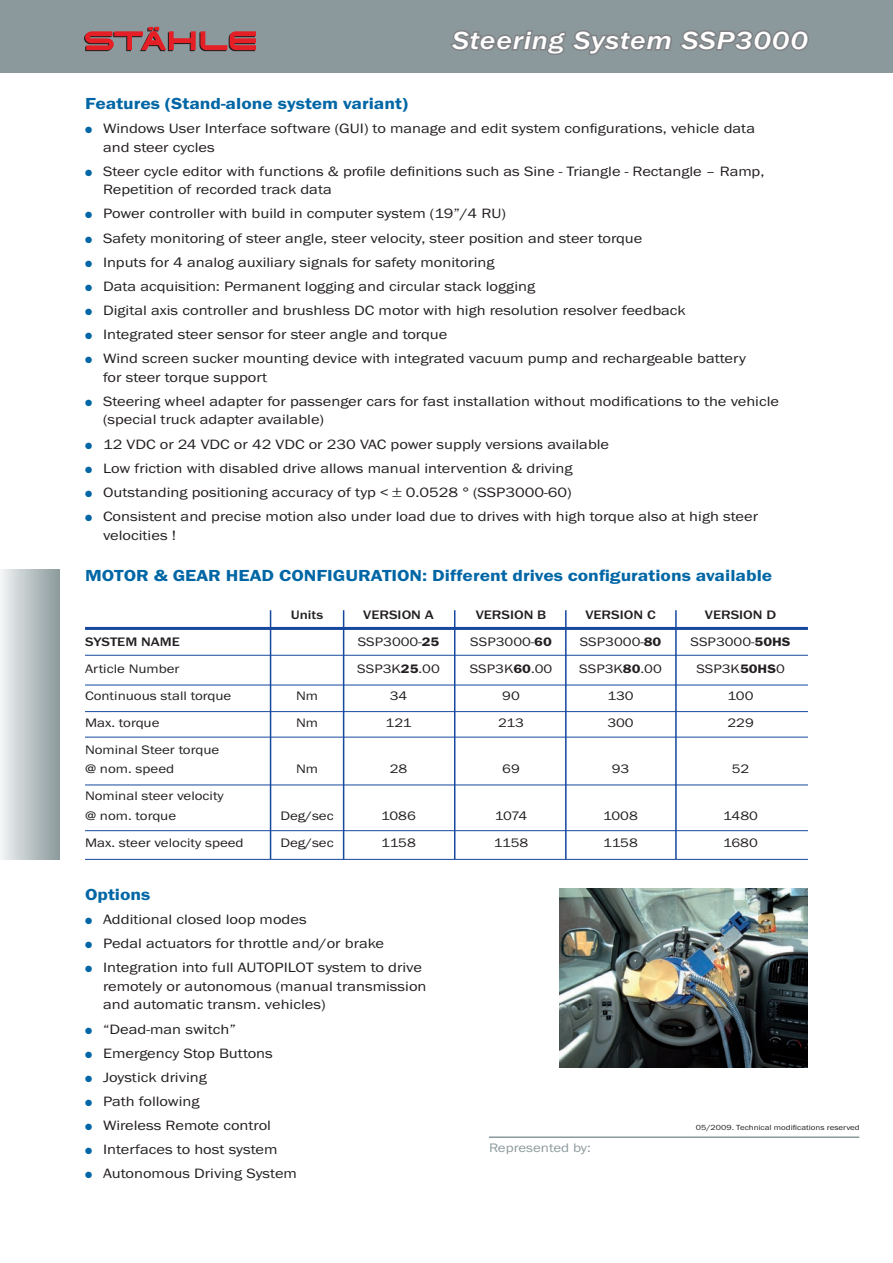
<style>
.page{position:relative;width:893px;height:1263px;background:#fff}
.page>*{position:absolute;margin:0;border:0;box-sizing:border-box;transform-origin:0 0}
.t1{font:italic 500 25.5px "Franklin Gothic Itc T";letter-spacing:.025em;color:#fff;scale:1.18 1}
.t2{font:600 16.65px "Franklin Gothic Itc T";color:#0166a5;scale:1.18 1}
.t3{font:14.1px/18.8px "Franklin Gothic Itc T";color:#231f20;scale:1.18 1}
.t4{font:12.75px/19.5px "Franklin Gothic Itc T";color:#231f20;scale:1.18 1}
.t5{font:500 12.75px "Franklin Gothic Itc T";color:#231f20;scale:1.18 1}
.t6{font:12.75px "Franklin Gothic Itc T";color:#8c999c;scale:1.18 1}
.t7{font:7.65px "Franklin Gothic Itc T";color:#231f20;scale:1.18 1}
.s1{color:#0166a5}
.s2{font-weight:600}
</style>
<div class="page">
<div style="left:0;top:0;width:893px;height:72px;background:#8c999c"></div>
<svg style="left:450px;top:30px;width:359px;height:25px"></svg>
<svg style="left:84px;top:27px;width:172px;height:24px"></svg>
<div style="left:0;top:569px;width:60px;height:290px;background:linear-gradient(to right,#f1f4f5,#8c9a9c)"></div>
<hr style="left:85px;top:627px;width:723px;height:3px;background:#15489e">
<hr style="left:270px;top:610px;width:1px;height:249px;background:#15489e">
<hr style="left:343px;top:610px;width:1px;height:249px;background:#15489e">
<hr style="left:454px;top:610px;width:1px;height:249px;background:#15489e">
<hr style="left:565px;top:610px;width:2px;height:249px;background:#15489e">
<hr style="left:85px;top:655px;width:723px;height:1px;background:#15489e">
<hr style="left:85px;top:685px;width:723px;height:1px;background:#15489e">
<hr style="left:85px;top:711px;width:723px;height:1px;background:#15489e">
<hr style="left:85px;top:737px;width:723px;height:1px;background:#15489e">
<hr style="left:85px;top:784px;width:723px;height:1px;background:#15489e">
<hr style="left:85px;top:830px;width:723px;height:1px;background:#15489e">
<hr style="left:85px;top:859px;width:723px;height:1px;background:#15489e">
<hr style="left:675px;top:610px;width:2px;height:249px;background:#15489e">
<img style="left:559px;top:889px;width:249px;height:179px">
<hr style="left:489px;top:1136px;width:370px;height:2px;background:#8c999c">
<h1 class="t1" style="left:452px;top:26px;width:303px">Steering System SSP3000</h1>
<p class="t2" style="left:85px;top:94px;width:275px">Features (Stand-alone system variant)</p>
<p class="t3" style="left:103px;top:119px;width:554px;text-indent:-18px"><span class="s1">●</span> Windows User Interface software (GUI) to manage and edit system configurations, vehicle data and steer cycles</p>
<p class="t3" style="left:103px;top:161px;width:562px;text-indent:-18px"><span class="s1">●</span> Steer cycle editor with functions &amp; profile definitions such as Sine - Triangle - Rectangle – Ramp,<br>Repetition of recorded track data</p>
<p class="t3" style="left:85px;top:204px;width:358px"><span class="s1">●</span> Power controller with build in computer system (19”/4 RU)</p>
<p class="t3" style="left:85px;top:228px;width:474px"><span class="s1">●</span> Safety monitoring of steer angle, steer velocity, steer position and steer torque</p>
<p class="t3" style="left:85px;top:252px;width:349px"><span class="s1">●</span> Inputs for 4 analog auxiliary signals for safety monitoring</p>
<p class="t3" style="left:85px;top:276px;width:383px"><span class="s1">●</span> Data acquisition: Permanent logging and circular stack logging</p>
<p class="t3" style="left:85px;top:300px;width:511px"><span class="s1">●</span> Digital axis controller and brushless DC motor with high resolution resolver feedback</p>
<p class="t3" style="left:85px;top:325px;width:309px"><span class="s1">●</span> Integrated steer sensor for steer angle and torque</p>
<p class="t3" style="left:103px;top:349px;width:546px;text-indent:-18px"><span class="s1">●</span> Wind screen sucker mounting device with integrated vacuum pump and rechargeable battery for steer torque support</p>
<p class="t3" style="left:103px;top:391px;width:574px;text-indent:-18px"><span class="s1">●</span> Steering wheel adapter for passenger cars for fast installation without modifications to the vehicle (special truck adapter available)</p>
<p class="t3" style="left:85px;top:434px;width:446px"><span class="s1">●</span> 12 VDC or 24 VDC or 42 VDC or 230 VAC power supply versions available</p>
<p class="t3" style="left:85px;top:458px;width:415px"><span class="s1">●</span> Low friction with disabled drive allows manual intervention &amp; driving</p>
<p class="t3" style="left:85px;top:482px;width:414px"><span class="s1">●</span> Outstanding positioning accuracy of typ &lt; ± 0.0528 ° (SSP3000-60)</p>
<p class="t3" style="left:103px;top:506px;width:557px;text-indent:-18px"><span class="s1">●</span> Consistent and precise motion also under load due to drives with high torque also at high steer velocities !</p>
<p class="t2" style="left:85px;top:565px;width:584px">MOTOR &amp; GEAR HEAD CONFIGURATION: Different drives configurations available</p>
<p class="t5" style="left:291px;top:607px;width:29px">Units</p>
<p class="t5" style="left:363px;top:607px;width:61px">VERSION A</p>
<p class="t5" style="left:476px;top:607px;width:61px">VERSION B</p>
<p class="t5" style="left:585px;top:607px;width:61px">VERSION C</p>
<p class="t5" style="left:705px;top:607px;width:62px">VERSION D</p>
<p class="t5" style="left:85px;top:634px;width:82px">SYSTEM NAME</p>
<p class="t4" style="left:358px;top:632px;width:71px">SSP3000-<span class="s2">25</span></p>
<p class="t4" style="left:470px;top:632px;width:71px">SSP3000-<span class="s2">60</span></p>
<p class="t4" style="left:580px;top:632px;width:71px">SSP3000-<span class="s2">80</span></p>
<p class="t4" style="left:691px;top:632px;width:86px">SSP3000-<span class="s2">50HS</span></p>
<p class="t4" style="left:85px;top:659px;width:82px">Article Number</p>
<p class="t4" style="left:357px;top:659px;width:72px">SSP3K<span class="s2">25</span>.00</p>
<p class="t4" style="left:470px;top:659px;width:72px">SSP3K<span class="s2">60</span>.00</p>
<p class="t4" style="left:579px;top:659px;width:72px">SSP3K<span class="s2">80</span>.00</p>
<p class="t4" style="left:696px;top:659px;width:77px">SSP3K<span class="s2">50HS</span>0</p>
<p class="t4" style="left:85px;top:686px;width:125px">Continuous stall torque</p>
<p class="t4" style="left:296px;top:686px;width:20px">Nm</p>
<p class="t4" style="left:390px;top:686px;width:16px">34</p>
<p class="t4" style="left:502px;top:686px;width:16px">90</p>
<p class="t4" style="left:607px;top:686px;width:24px">130</p>
<p class="t4" style="left:728px;top:686px;width:23px">100</p>
<p class="t4" style="left:85px;top:713px;width:65px">Max. torque</p>
<p class="t4" style="left:296px;top:713px;width:20px">Nm</p>
<p class="t4" style="left:386px;top:713px;width:23px">121</p>
<p class="t4" style="left:498px;top:713px;width:23px">213</p>
<p class="t4" style="left:607px;top:713px;width:24px">300</p>
<p class="t4" style="left:727px;top:713px;width:24px">229</p>
<p class="t4" style="left:85px;top:740px;width:115px">Nominal Steer torque @ nom. speed</p>
<p class="t4" style="left:296px;top:759px;width:20px">Nm</p>
<p class="t4" style="left:390px;top:759px;width:16px">28</p>
<p class="t4" style="left:502px;top:759px;width:16px">69</p>
<p class="t4" style="left:612px;top:759px;width:16px">93</p>
<p class="t4" style="left:732px;top:759px;width:16px">52</p>
<p class="t4" style="left:85px;top:786px;width:119px">Nominal steer velocity @ nom. torque</p>
<p class="t4" style="left:280px;top:806px;width:47px">Deg/sec</p>
<p class="t4" style="left:381px;top:806px;width:31px">1086</p>
<p class="t4" style="left:495px;top:806px;width:29px">1074</p>
<p class="t4" style="left:603px;top:806px;width:31px">1008</p>
<p class="t4" style="left:723px;top:806px;width:31px">1480</p>
<p class="t4" style="left:85px;top:833px;width:136px">Max. steer velocity speed</p>
<p class="t4" style="left:280px;top:833px;width:47px">Deg/sec</p>
<p class="t4" style="left:381px;top:833px;width:31px">1158</p>
<p class="t4" style="left:494px;top:833px;width:31px">1158</p>
<p class="t4" style="left:603px;top:833px;width:31px">1158</p>
<p class="t4" style="left:723px;top:833px;width:31px">1680</p>
<p class="t2" style="left:85px;top:884px;width:57px">Options</p>
<p class="t3" style="left:85px;top:909px;width:189px"><span class="s1">●</span> Additional closed loop modes</p>
<p class="t3" style="left:85px;top:933px;width:255px"><span class="s1">●</span> Pedal actuators for throttle and/or brake</p>
<p class="t3" style="left:103px;top:958px;width:276px;text-indent:-18px"><span class="s1">●</span> Integration into full AUTOPILOT system to drive remotely or autonomous (manual transmission and automatic transm. vehicles)</p>
<p class="t3" style="left:85px;top:1019px;width:129px"><span class="s1">●</span> “Dead-man switch”</p>
<p class="t3" style="left:85px;top:1043px;width:161px"><span class="s1">●</span> Emergency Stop Buttons</p>
<p class="t3" style="left:85px;top:1067px;width:105px"><span class="s1">●</span> Joystick driving</p>
<p class="t3" style="left:85px;top:1091px;width:99px"><span class="s1">●</span> Path following</p>
<p class="t3" style="left:85px;top:1115px;width:159px"><span class="s1">●</span> Wireless Remote control</p>
<p class="t3" style="left:85px;top:1139px;width:165px"><span class="s1">●</span> Interfaces to host system</p>
<p class="t3" style="left:85px;top:1164px;width:181px"><span class="s1">●</span> Autonomous Driving System</p>
<p class="t6" style="left:489px;top:1141px;width:88px">Represented by:</p>
<p class="t7" style="left:696px;top:1123px;width:140px">05/2009. Technical modifications reserved</p>
</div>
